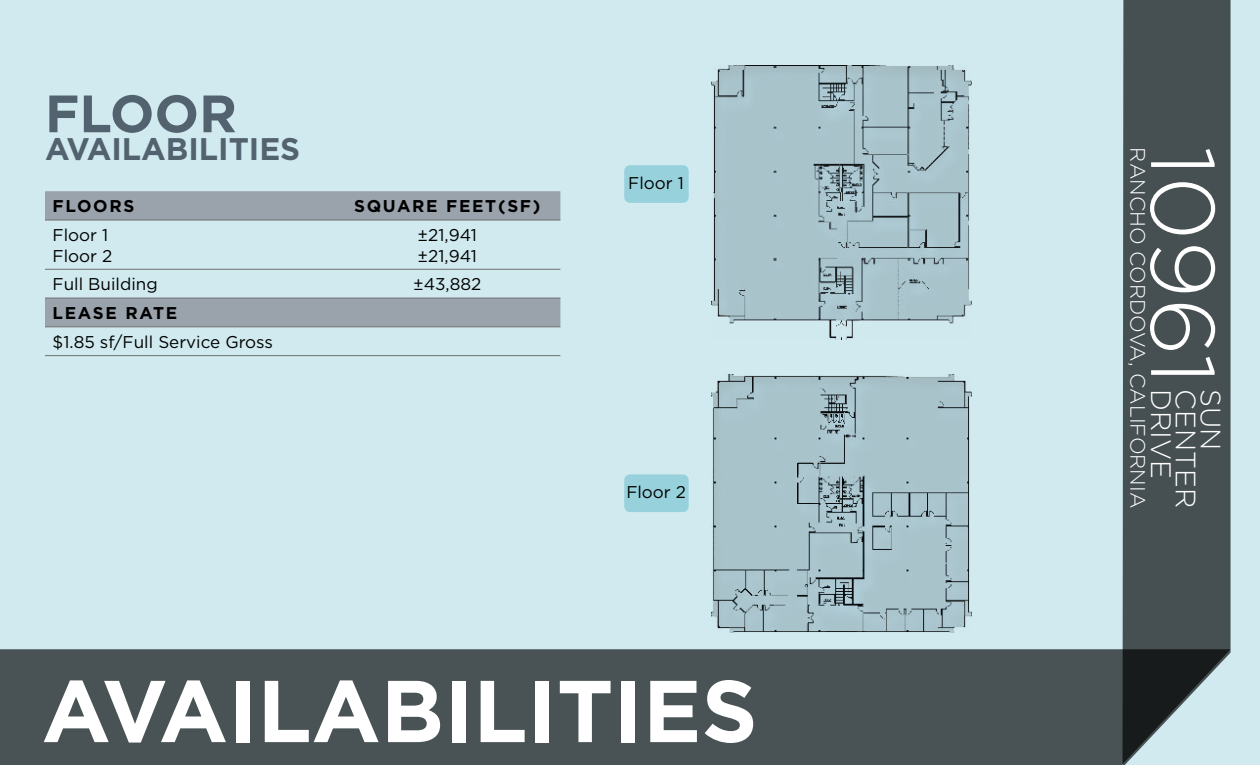
<style>
.page{position:relative;width:1260px;height:765px;background:#d0eaef}
.page>*{position:absolute;margin:0;border:0;box-sizing:border-box;transform-origin:0 0}
.t1{font:300 90px "Gotham";color:#fff}
.t2{font:700 87.5px "Gotham";color:#fff}
.t3{font:700 52.5px "Gotham";color:#53626f}
.t4{font:700 31.25px "Gotham";color:#53626f}
.t5{font:300 28px "Gotham";color:#fff}
.t6{font:300 20.88px "Gotham";color:#fff}
.t7{font:17px/20.5px "Gotham";color:#000}
.t8{font:700 17px "Gotham";letter-spacing:.1em;color:#000}
</style>
<div class="page">
<div style="left:0;top:649px;width:1123px;height:116px;background:#495254"></div>
<svg style="left:1123px;top:0;width:108px;height:765px;background:#4c5658"></svg>
<svg style="left:45px;top:191px;width:515px;height:136px"></svg>
<hr style="left:45px;top:220px;width:289px;height:1px;background:#6f7171">
<hr style="left:334px;top:220px;width:226px;height:1px;background:#6f7171">
<hr style="left:45px;top:269px;width:289px;height:1px;background:#6f7171">
<hr style="left:334px;top:269px;width:226px;height:1px;background:#6f7171">
<hr style="left:45px;top:298px;width:289px;height:1px;background:#6f7171">
<hr style="left:334px;top:298px;width:226px;height:1px;background:#6f7171">
<hr style="left:45px;top:327px;width:289px;height:1px;background:#6f7171">
<hr style="left:334px;top:327px;width:226px;height:1px;background:#6f7171">
<hr style="left:45px;top:355px;width:289px;height:1px;background:#6f7171">
<hr style="left:334px;top:355px;width:226px;height:1px;background:#6f7171">
<div style="left:700px;top:366px;width:282px;height:267px;background:#000;opacity:.75"></div>
<div style="left:701px;top:57px;width:281px;height:284px;background:#000;opacity:.75"></div>
<div style="left:624px;top:474px;width:65px;height:38px;background:#97d1dc;border-radius:6px"></div>
<div style="left:624px;top:165px;width:65px;height:38px;background:#97d1dc;border-radius:6px"></div>
<h3 class="t3" style="left:45px;top:79px;width:194px">FLOOR</h3>
<h3 class="t4" style="left:45px;top:128px;width:257px">AVAILABILITIES</h3>
<p class="t8" style="left:53px;top:195px;width:83px">FLOORS</p>
<p class="t8" style="left:354px;top:195px;width:188px">SQUARE FEET(SF)</p>
<p class="t7" style="left:53px;top:225px;width:61px">Floor 1<br>Floor 2</p>
<p class="t7" style="left:418px;top:225px;width:61px">±21,941 ±21,941</p>
<p class="t7" style="left:53px;top:274px;width:107px">Full Building</p>
<p class="t7" style="left:413px;top:274px;width:70px">±43,882</p>
<p class="t8" style="left:53px;top:302px;width:126px">LEASE RATE</p>
<p class="t7" style="left:53px;top:331px;width:222px">$1.85 sf/Full Service Gross</p>
<p class="t7" style="left:628px;top:173px;width:57px">Floor 1</p>
<p class="t7" style="left:626px;top:482px;width:61px">Floor 2</p>
<h2 class="t2" style="left:42px;top:653px;width:717px">AVAILABILITIES</h2>
<p class="t6" style="left:1151px;top:147px;width:362px;rotate:90deg">RANCHO CORDOVA, CALIFORNIA</p>
<h1 class="t1" style="left:1240px;top:146px;width:240px;rotate:90deg">10961</h1>
<h3 class="t5" style="left:1179px;top:389px;width:91px;rotate:90deg">DRIVE</h3>
<h3 class="t5" style="left:1204px;top:389px;width:120px;rotate:90deg">CENTER</h3>
<h3 class="t5" style="left:1228px;top:389px;width:63px;rotate:90deg">SUN</h3>
</div>
